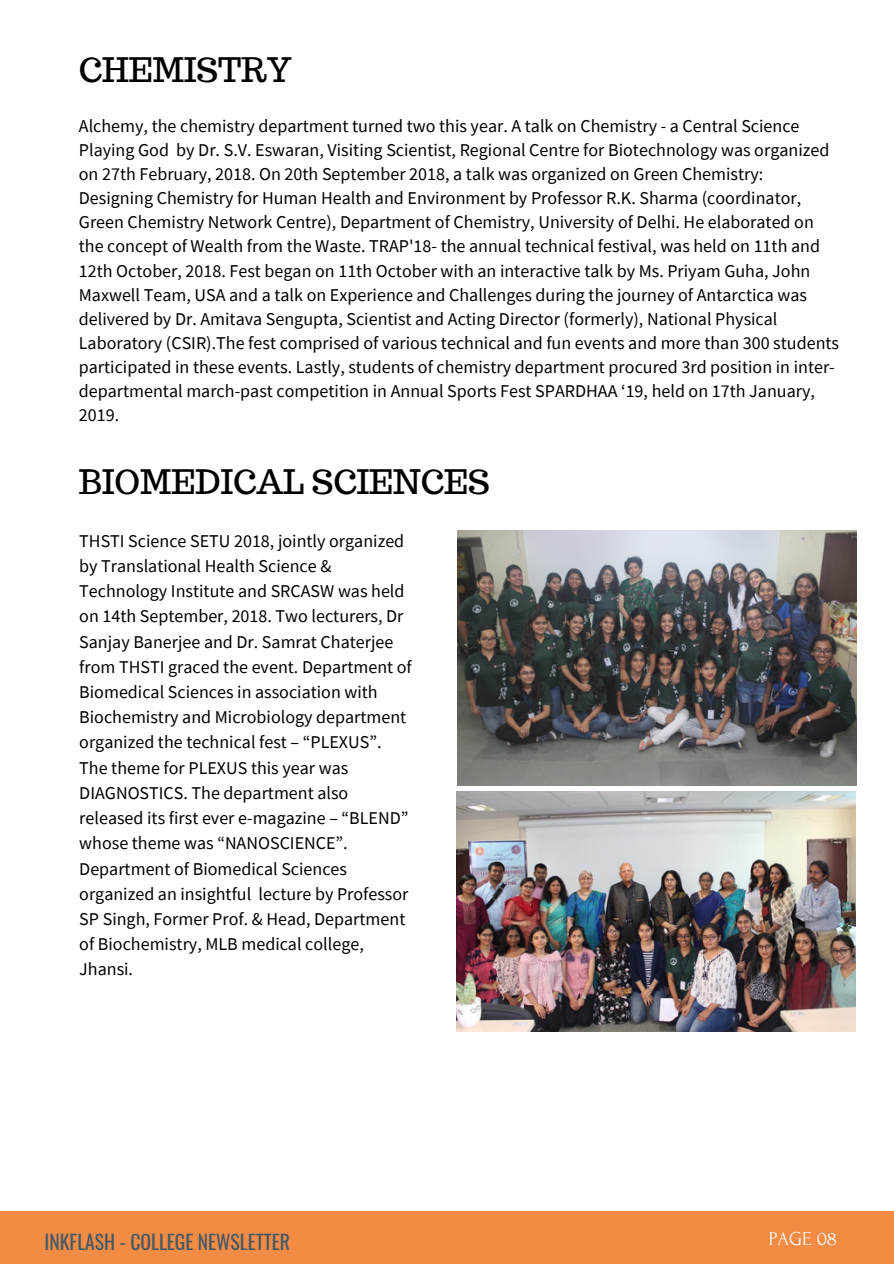
<style>
.page{position:relative;width:894px;height:1264px;background:#fff}
.page>*{position:absolute;margin:0;border:0;box-sizing:border-box;transform-origin:0 0}
.t1{font:33px "Trocchi";color:#000}
.t2{font:19.65px "Oswald";color:#435967}
.t3{font:19.65px "Forum";color:#fdfdfd}
.t4{font:18px/25.2px "Source Sans Pro";color:#000}
</style>
<div class="page">
<img style="left:457px;top:530px;width:398px;height:255px">
<img style="left:456px;top:791px;width:399px;height:240px">
<div style="left:0;top:1211px;width:893px;height:52px;background:#f28b43"></div>
<h1 class="t1" style="left:79px;top:48px;width:214px">CHEMISTRY</h1>
<p class="t4" style="left:79px;top:113px;width:761px;line-height:24.2px">Alchemy, the chemistry department turned two this year. A talk on Chemistry - a Central Science Playing God by Dr. S.V. Eswaran, Visiting Scientist, Regional Centre for Biotechnology was organized on 27th February, 2018. On 20th September 2018, a talk was organized on Green Chemistry:<br>Designing Chemistry for Human Health and Environment by Professor R.K. Sharma (coordinator, Green Chemistry Network Centre), Department of Chemistry, University of Delhi. He elaborated on the concept of Wealth from the Waste. TRAP'18- the annual technical festival, was held on 11th and 12th October, 2018. Fest began on 11th October with an interactive talk by Ms. Priyam Guha, John Maxwell Team, USA and a talk on Experience and Challenges during the journey of Antarctica was delivered by Dr. Amitava Sengupta, Scientist and Acting Director (formerly), National Physical Laboratory (CSIR).The fest comprised of various technical and fun events and more than 300 students participated in these events. Lastly, students of chemistry department procured 3rd position in inter&shy;departmental march-past competition in Annual Sports Fest SPARDHAA ‘19, held on 17th January, 2019.</p>
<h1 class="t1" style="left:79px;top:460px;width:412px">BIOMEDICAL SCIENCES</h1>
<p class="t4" style="left:79px;top:528px;width:334px">THSTI Science SETU 2018, jointly organized by Translational Health Science &amp; Technology Institute and SRCASW was held on 14th September, 2018. Two lecturers, Dr Sanjay Banerjee and Dr. Samrat Chaterjee from THSTI graced the event. Department of Biomedical Sciences in association with Biochemistry and Microbiology department organized the technical fest – “PLEXUS”.<br>The theme for PLEXUS this year was DIAGNOSTICS. The department also released its first ever e-magazine – “BLEND” whose theme was “NANOSCIENCE”.<br>Department of Biomedical Sciences organized an insightful lecture by Professor SP Singh, Former Prof. &amp; Head, Department of Biochemistry, MLB medical college, Jhansi.</p>
<p class="t2" style="left:45px;top:1226px;width:247px">INKFLASH - COLLEGE NEWSLETTER</p>
<p class="t3" style="left:768px;top:1228px;width:70px">PAGE 08</p>
</div>
